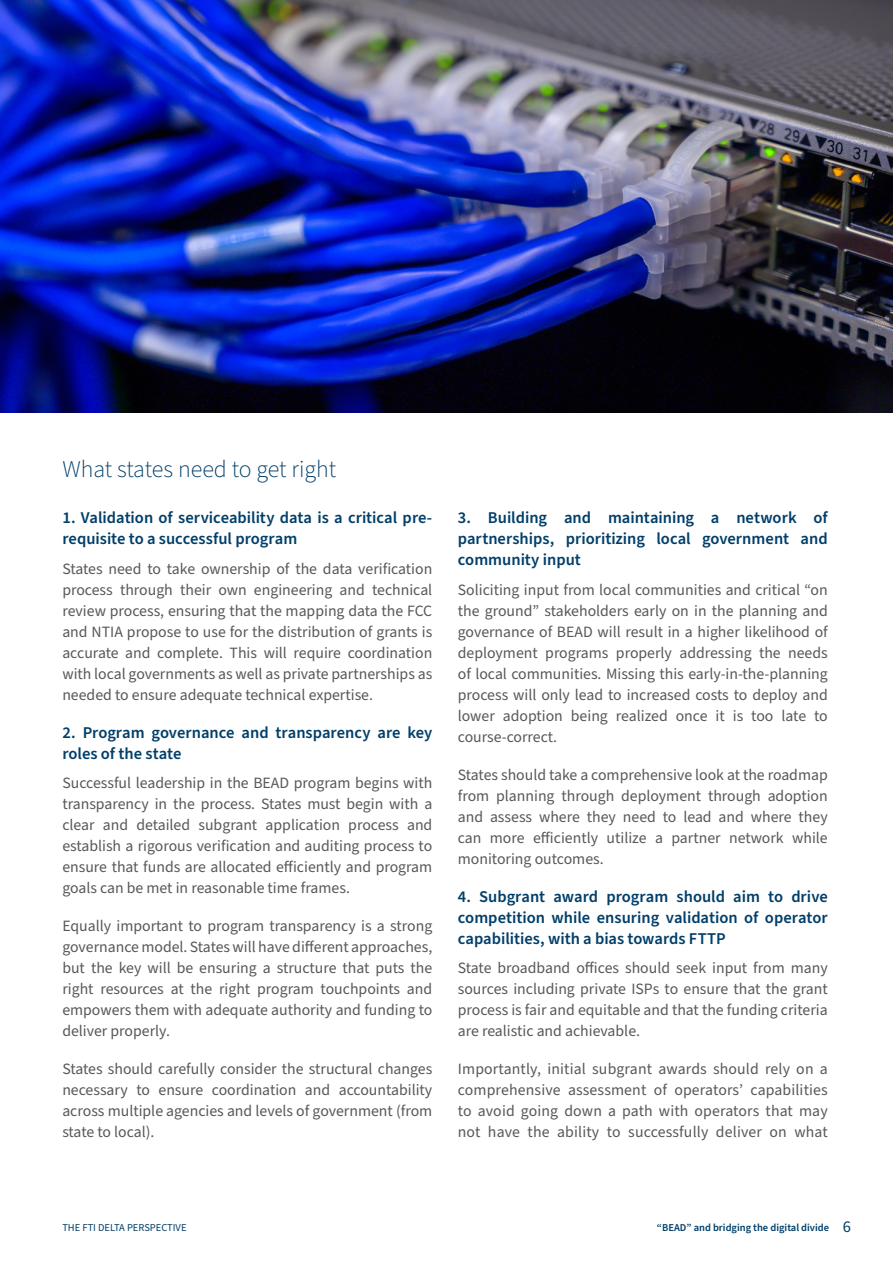
<style>
.page{position:relative;width:893px;height:1263px;background:#fff}
.page>*{position:absolute;margin:0;border:0;box-sizing:border-box;transform-origin:0 0}
.t1{font:300 24px "Source Sans Pro";color:#003e69}
.SUBHEAD{font:600 16.5px/21px "Source Sans Pro";color:#003e69}
.BODY_COPY{font:15.75px/21px "Source Sans Pro";color:#57585a;text-align:justify}
.t2{font:600 10.5px "Source Sans Pro";color:#003e69}
.t3{font:10.5px "Source Sans Pro";color:#003e69}
.s1{font-size:16.5px;color:#fff}
.s2{font-weight:400;font-size:16.5px}
</style>
<div class="page">
<img style="left:0;top:0;width:893px;height:412px">
<h4 class="t1" style="left:62px;top:453px;width:275px">What states need to get right</h4>
<p class="SUBHEAD" style="left:62px;top:508px;width:371px">1. Validation of serviceability data is a critical pre&shy;requisite to a successful program</p>
<p class="BODY_COPY" style="left:62px;top:558px;width:371px">States need to take ownership of the data verification process through their own engineering and technical review process, ensuring that the mapping data the FCC and NTIA propose to use for the distribution of grants is accurate and complete. This will require coordination with local governments as well as private partnerships as needed to ensure adequate technical expertise.</p>
<p class="SUBHEAD" style="left:62px;top:722px;width:371px">2. Program governance and transparency are key roles of the state</p>
<p class="BODY_COPY" style="left:62px;top:773px;width:371px">Successful leadership in the BEAD program begins with transparency in the process. States must begin with a clear and detailed subgrant application process and establish a rigorous verification and auditing process to ensure that funds are allocated efficiently and program goals can be met in reasonable time frames.</p>
<p class="BODY_COPY" style="left:62px;top:916px;width:371px">Equally important to program transparency is a strong governance model. States will have different approaches, but the key will be ensuring a structure that puts the right resources at the right program touchpoints and empowers them with adequate authority and funding to deliver properly.</p>
<p class="BODY_COPY" style="left:62px;top:1059px;width:371px">States should carefully consider the structural changes necessary to ensure coordination and accountability across multiple agencies and levels of government (from state to local).</p>
<p class="SUBHEAD" style="left:458px;top:508px;width:371px;text-align:justify">3. Building and maintaining a network of partnerships, prioritizing local government and community input</p>
<p class="BODY_COPY" style="left:458px;top:579px;width:371px">Soliciting input from local communities and critical “on the ground” stakeholders early on in the planning and governance of BEAD will result in a higher likelihood of deployment programs properly addressing the needs of local communities. Missing this early-in-the-planning process will only lead to increased costs to deploy and lower adoption being realized once it is too late to course-correct.</p>
<p class="BODY_COPY" style="left:458px;top:765px;width:371px">States should take a comprehensive look at the roadmap from planning through deployment through adoption and assess where they need to lead and where they can more efficiently utilize a partner network while monitoring outcomes.</p>
<p class="SUBHEAD" style="left:458px;top:886px;width:371px;text-align:justify">4. Subgrant award program should aim to drive competition while ensuring validation of operator capabilities, with a bias towards FTTP</p>
<p class="BODY_COPY" style="left:458px;top:958px;width:371px">State broadband offices should seek input from many sources including private ISPs to ensure that the grant process is fair and equitable and that the funding criteria are realistic and achievable.</p>
<p class="BODY_COPY" style="left:458px;top:1059px;width:371px">Importantly, initial subgrant awards should rely on a comprehensive assessment of operators’ capabilities to avoid going down a path with operators that may not have the ability to successfully deliver on what</p>
<p class="t3" style="left:42px;top:1220px;width:147px"><span class="s1">6</span> THE FTI DELTA PERSPECTIVE</p>
<p class="t2" style="left:657px;top:1220px;width:196px">“BEAD” and bridging the digital divide <span class="s2">6</span></p>
</div>
